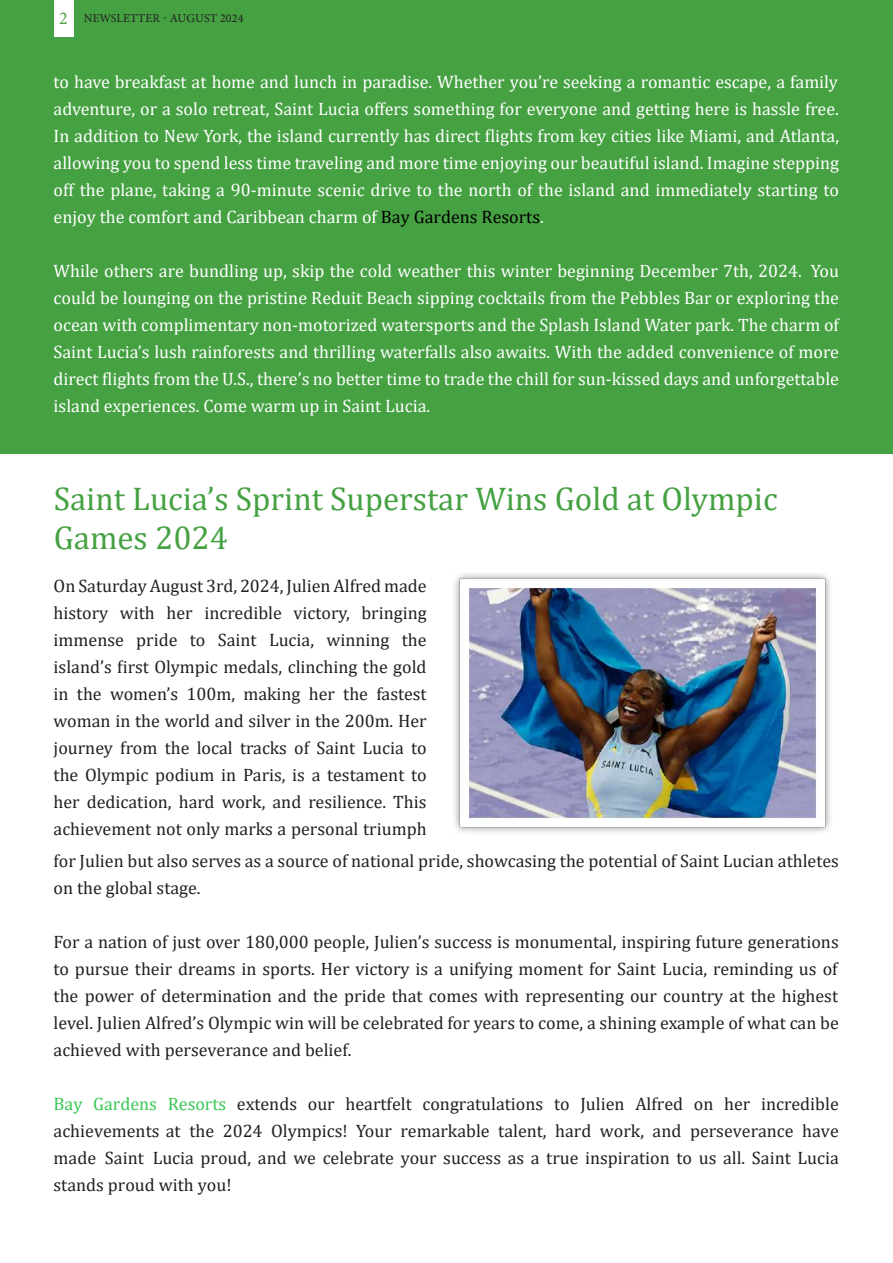
<style>
.page{position:relative;width:893px;height:1263px;background:#fff}
.page>*{position:absolute;margin:0;border:0;box-sizing:border-box;transform-origin:0 0}
.t1{font:33px/39.6px "Cambria";color:#45a142}
.t2{font:18px/27px "Cambria";color:#231f20;text-align:justify}
.t3{font:18px/27px "Cambria";color:#fff;text-align:justify}
.t4{font:12px "Minion Pro";letter-spacing:.01em;color:#231f20}
.s1{font-size:18px;color:#45a142}
.s2{color:#000}
.s3{color:#37c854}
</style>
<div class="page">
<div style="left:0;top:0;width:893px;height:454px;background:#45a142"></div>
<div style="left:54px;top:0;width:19px;height:36px;background:#fff"></div>
<img style="left:454px;top:573px;width:377px;height:260px">
<p class="t4" style="left:59px;top:11px;width:186px"><span class="s1">2</span> NEWSLETTER - AUGUST 2024</p>
<p class="t3" style="left:54px;top:68px;width:787px">to have breakfast at home and lunch in paradise. Whether you’re seeking a romantic escape, a family adventure, or a solo retreat, Saint Lucia offers something for everyone and getting here is hassle free.<br>In addition to New York, the island currently has direct flights from key cities like Miami, and Atlanta, allowing you to spend less time traveling and more time enjoying our beautiful island. Imagine stepping off the plane, taking a 90-minute scenic drive to the north of the island and immediately starting to enjoy the comfort and Caribbean charm of <span class="s2">Bay Gardens Resorts</span>.</p>
<p class="t3" style="left:54px;top:257px;width:787px">While others are bundling up, skip the cold weather this winter beginning December 7th, 2024. You could be lounging on the pristine Reduit Beach sipping cocktails from the Pebbles Bar or exploring the ocean with complimentary non-motorized watersports and the Splash Island Water park. The charm of Saint Lucia’s lush rainforests and thrilling waterfalls also awaits. With the added convenience of more direct flights from the U.S., there’s no better time to trade the chill for sun-kissed days and unforgettable island experiences. Come warm up in Saint Lucia.</p>
<h1 class="t1" style="left:54px;top:478px;width:725px">Saint Lucia’s Sprint Superstar Wins Gold at Olympic<br>Games 2024</h1>
<p class="t2" style="left:54px;top:572px;width:375px">On Saturday August 3rd, 2024, Julien Alfred made history with her incredible victory, bringing immense pride to Saint Lucia, winning the island’s first Olympic medals, clinching the gold in the women’s 100m, making her the fastest woman in the world and silver in the 200m. Her journey from the local tracks of Saint Lucia to the Olympic podium in Paris, is a testament to her dedication, hard work, and resilience. This achievement not only marks a personal triumph</p>
<p class="t2" style="left:54px;top:847px;width:787px">for Julien but also serves as a source of national pride, showcasing the potential of Saint Lucian athletes on the global stage.</p>
<p class="t2" style="left:54px;top:928px;width:787px">For a nation of just over 180,000 people, Julien’s success is monumental, inspiring future generations to pursue their dreams in sports. Her victory is a unifying moment for Saint Lucia, reminding us of the power of determination and the pride that comes with representing our country at the highest level. Julien Alfred’s Olympic win will be celebrated for years to come, a shining example of what can be achieved with perseverance and belief.</p>
<p class="t2" style="left:54px;top:1090px;width:787px"><span class="s3">Bay Gardens Resorts</span> extends our heartfelt congratulations to Julien Alfred on her incredible achievements at the 2024 Olympics! Your remarkable talent, hard work, and perseverance have made Saint Lucia proud, and we celebrate your success as a true inspiration to us all. Saint Lucia stands proud with you!</p>
</div>
